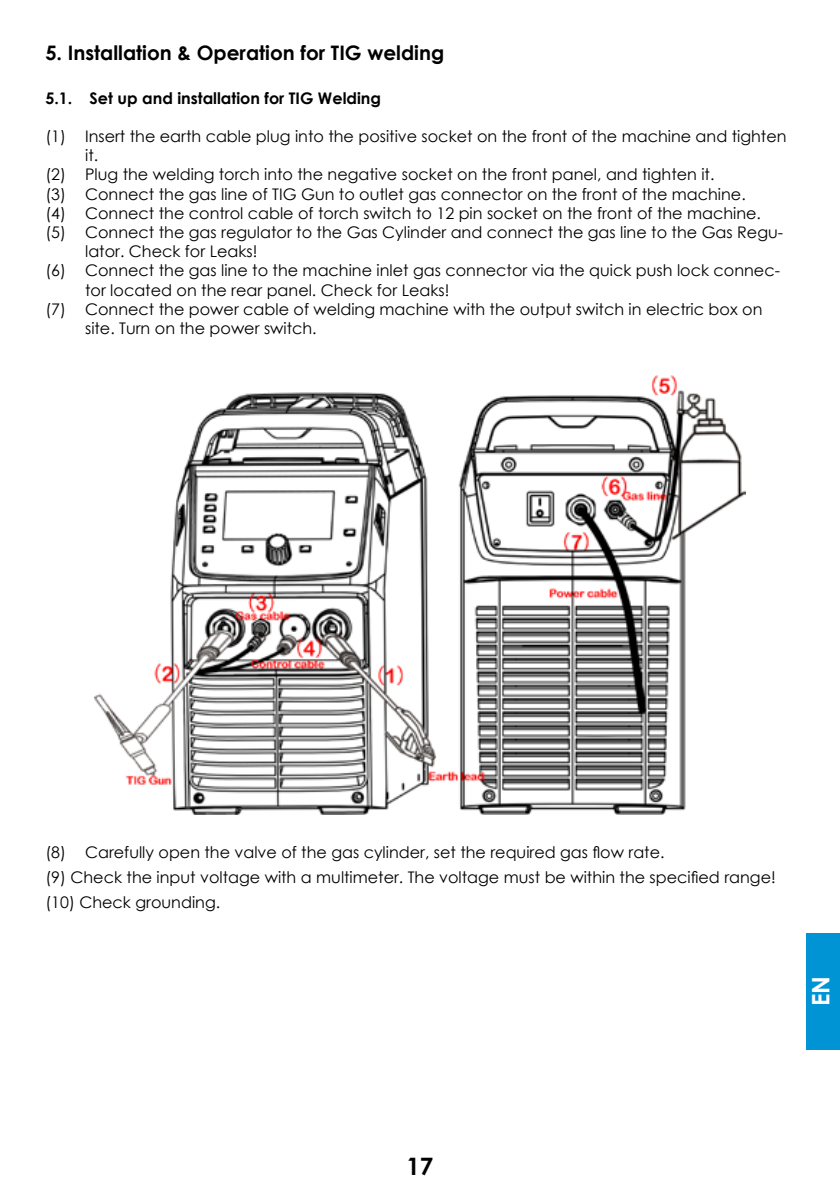
<style>
.page{position:relative;width:840px;height:1191px;background:#fff}
.page>*{position:absolute;margin:0;border:0;box-sizing:border-box;transform-origin:0 0}
.t1{font:700 24px "Century Gothic";color:#fff}
.t2{font:700 24px "Century Gothic";color:#000}
.t3{font:700 20px "Century Gothic";color:#000}
.t4{font:16px/24.8px "Century Gothic";color:#000}
.t5{font:700 16px "Century Gothic";color:#000}
</style>
<div class="page">
<div style="left:805px;top:933px;width:34px;height:116px;background:#0094d4"></div>
<img style="left:94px;top:376px;width:651px;height:438px">
<p class="t3" style="left:45px;top:38px;width:400px">5. Installation &amp; Operation for TIG welding</p>
<p class="t5" style="left:45px;top:86px;width:337px">5.1. Set up and installation for TIG Welding</p>
<p class="t4" style="left:45px;top:124px;width:742px">(1) Insert the earth cable plug into the positive socket on the front of the machine and tighten</p>
<p class="t4" style="left:85px;top:143px;width:15px">it.</p>
<p class="t4" style="left:45px;top:162px;width:670px">(2) Plug the welding torch into the negative socket on the front panel, and tighten it.</p>
<p class="t4" style="left:45px;top:181px;width:701px">(3) Connect the gas line of TIG Gun to outlet gas connector on the front of the machine.</p>
<p class="t4" style="left:45px;top:200px;width:716px">(4) Connect the control cable of torch switch to 12 pin socket on the front of the machine.</p>
<p class="t4" style="left:45px;top:220px;width:738px">(5) Connect the gas regulator to the Gas Cylinder and connect the gas line to the Gas Regu-</p>
<p class="t4" style="left:85px;top:239px;width:174px">lator. Check for Leaks!</p>
<p class="t4" style="left:45px;top:258px;width:735px">(6) Connect the gas line to the machine inlet gas connector via the quick push lock connec-</p>
<p class="t4" style="left:85px;top:277px;width:365px">tor located on the rear panel. Check for Leaks!</p>
<p class="t4" style="left:45px;top:296px;width:718px">(7) Connect the power cable of welding machine with the output switch in electric box on</p>
<p class="t4" style="left:85px;top:316px;width:233px">site. Turn on the power switch.</p>
<p class="t4" style="left:45px;top:839px;width:731px">(8) Carefully open the valve of the gas cylinder, set the required gas flow rate.<br>(9) Check the input voltage with a multimeter. The voltage must be within the specified range! (10) Check grounding.</p>
<h1 class="t1" style="left:802px;top:1006px;width:32px;rotate:-90deg">EN</h1>
<h1 class="t2" style="left:406px;top:1148px;width:28px">17</h1>
</div>
